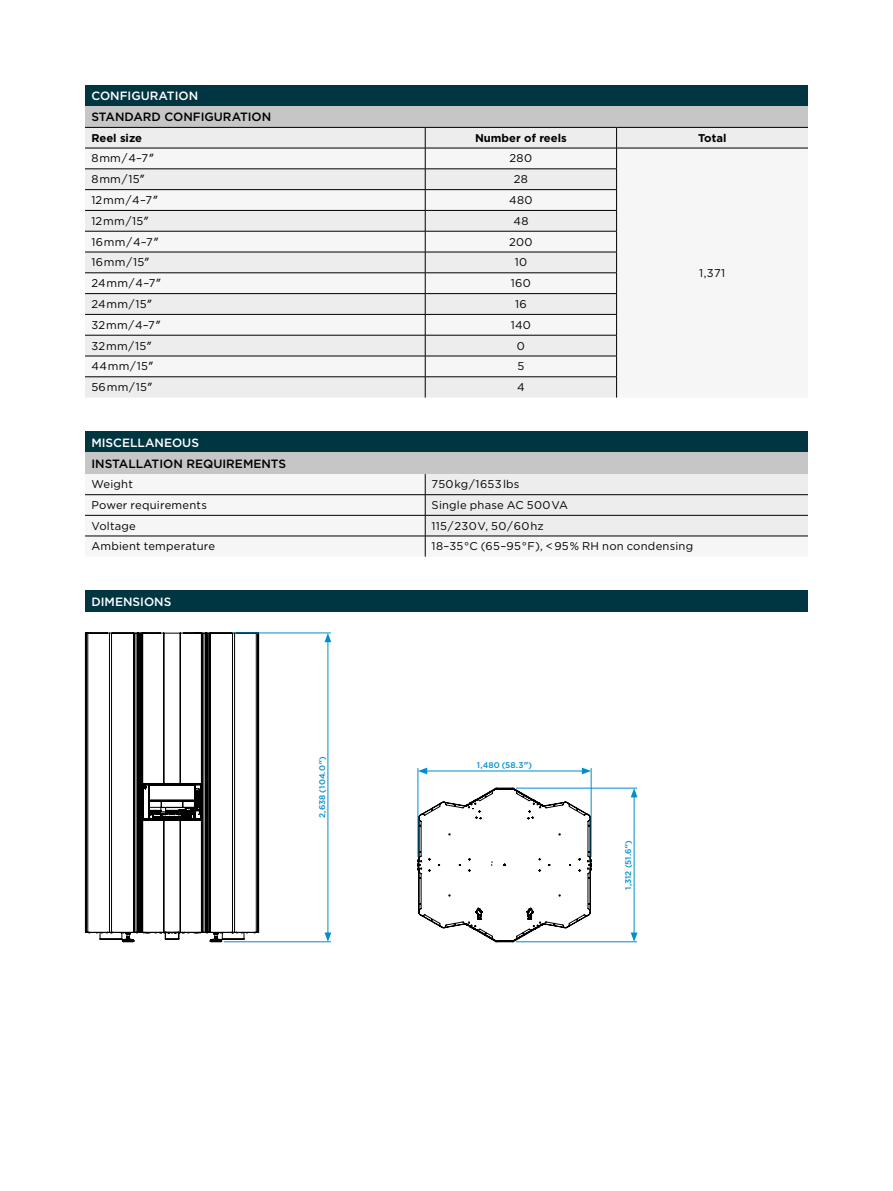
<style>
.page{position:relative;width:893px;height:1191px;background:#fff}
.page>*{position:absolute;margin:0;border:0;box-sizing:border-box;transform-origin:0 0}
.t1{font:500 12px "Gotham";color:#000}
.t2{font:500 12px "Gotham";color:#fff}
.t3{font:11.25px "Gotham";letter-spacing:.02em;color:#000}
.t4{font:700 11.25px "Gotham";color:#000}
.t5{font:500 8.25px "Gotham";letter-spacing:.01em;color:#008ecc}
.s1{font-family:"Helvetica Neue"}
.s2{font-family:"Helvetica Neue";font-weight:700}
</style>
<div class="page">
<div style="left:85px;top:85px;width:723px;height:21px;background:#003542"></div>
<div style="left:85px;top:106px;width:723px;height:21px;background:#c6c6c6"></div>
<div style="left:85px;top:128px;width:723px;height:20px;background:#ededed"></div>
<svg style="left:85px;top:149px;width:533px;height:248px;fill:#ededed"></svg>
<hr style="left:85px;top:148px;width:340px;height:1px;background:#000">
<hr style="left:425px;top:148px;width:192px;height:1px;background:#000">
<hr style="left:617px;top:148px;width:191px;height:1px;background:#000">
<hr style="left:85px;top:169px;width:340px;height:1px;background:#000">
<hr style="left:425px;top:169px;width:192px;height:1px;background:#000">
<hr style="left:85px;top:189px;width:340px;height:1px;background:#000">
<hr style="left:425px;top:189px;width:192px;height:1px;background:#000">
<hr style="left:85px;top:210px;width:340px;height:1px;background:#000">
<hr style="left:425px;top:210px;width:192px;height:1px;background:#000">
<hr style="left:85px;top:231px;width:340px;height:1px;background:#000">
<hr style="left:425px;top:231px;width:192px;height:1px;background:#000">
<hr style="left:85px;top:252px;width:340px;height:1px;background:#000">
<hr style="left:425px;top:252px;width:192px;height:1px;background:#000">
<hr style="left:85px;top:272px;width:340px;height:1px;background:#000">
<hr style="left:425px;top:272px;width:192px;height:1px;background:#000">
<hr style="left:85px;top:293px;width:340px;height:1px;background:#000">
<hr style="left:425px;top:293px;width:192px;height:1px;background:#000">
<hr style="left:85px;top:314px;width:340px;height:1px;background:#000">
<hr style="left:425px;top:314px;width:192px;height:1px;background:#000">
<hr style="left:85px;top:335px;width:340px;height:1px;background:#000">
<hr style="left:425px;top:335px;width:192px;height:1px;background:#000">
<hr style="left:85px;top:356px;width:340px;height:1px;background:#000">
<hr style="left:425px;top:356px;width:192px;height:1px;background:#000">
<hr style="left:85px;top:376px;width:340px;height:1px;background:#000">
<hr style="left:425px;top:376px;width:192px;height:1px;background:#000">
<svg style="left:425px;top:128px;width:1px;height:269px"></svg>
<svg style="left:616px;top:128px;width:1px;height:269px"></svg>
<hr style="left:85px;top:127px;width:340px;height:1px;background:#000">
<hr style="left:425px;top:127px;width:192px;height:1px;background:#000">
<hr style="left:617px;top:127px;width:191px;height:1px;background:#000">
<div style="left:85px;top:432px;width:723px;height:21px;background:#003542"></div>
<div style="left:85px;top:453px;width:723px;height:21px;background:#c6c6c6"></div>
<div style="left:85px;top:474px;width:340px;height:82px;background:#f6f6f6"></div>
<svg style="left:425px;top:474px;width:383px;height:82px"></svg>
<hr style="left:85px;top:494px;width:340px;height:1px;background:#000">
<hr style="left:425px;top:494px;width:383px;height:1px;background:#000">
<hr style="left:85px;top:515px;width:340px;height:1px;background:#000">
<hr style="left:425px;top:515px;width:383px;height:1px;background:#000">
<hr style="left:85px;top:536px;width:340px;height:1px;background:#000">
<hr style="left:425px;top:536px;width:383px;height:1px;background:#000">
<div style="left:85px;top:591px;width:723px;height:21px;background:#003542"></div>
<svg style="left:85px;top:632px;width:174px;height:310px"></svg>
<hr style="left:234px;top:632px;width:97px;height:1px;background:#008ecc">
<hr style="left:224px;top:941px;width:107px;height:1px;background:#008ecc">
<hr style="left:328px;top:640px;width:1px;height:295px;background:#008ecc">
<svg style="left:325px;top:633px;width:6px;height:9px"></svg>
<svg style="left:325px;top:932px;width:6px;height:9px"></svg>
<svg style="left:417px;top:787px;width:175px;height:155px"></svg>
<hr style="left:418px;top:768px;width:1px;height:89px;background:#008ecc">
<hr style="left:591px;top:768px;width:1px;height:89px;background:#008ecc">
<hr style="left:516px;top:788px;width:121px;height:1px;background:#008ecc">
<hr style="left:516px;top:941px;width:121px;height:1px;background:#008ecc">
<hr style="left:634px;top:795px;width:1px;height:140px;background:#008ecc">
<svg style="left:631px;top:788px;width:6px;height:9px"></svg>
<svg style="left:631px;top:932px;width:6px;height:9px"></svg>
<hr style="left:425px;top:770px;width:159px;height:1px;background:#008ecc">
<svg style="left:418px;top:767px;width:9px;height:7px"></svg>
<svg style="left:582px;top:767px;width:9px;height:7px"></svg>
<p class="t2" style="left:91px;top:88px;width:108px">CONFIGURATION</p>
<p class="t1" style="left:91px;top:109px;width:181px">STANDARD CONFIGURATION</p>
<p class="t4" style="left:91px;top:130px;width:52px">Reel size</p>
<p class="t4" style="left:475px;top:130px;width:93px">Number of reels</p>
<p class="t4" style="left:698px;top:130px;width:30px">Total</p>
<p class="t3" style="left:91px;top:151px;width:64px">8 mm / 4–7<span class="s1">″</span></p>
<p class="t3" style="left:510px;top:151px;width:24px">280</p>
<p class="t3" style="left:91px;top:172px;width:55px">8 mm / 15<span class="s1">″</span></p>
<p class="t3" style="left:514px;top:172px;width:16px">28</p>
<p class="t3" style="left:91px;top:193px;width:68px">12 mm / 4–7<span class="s1">″</span></p>
<p class="t3" style="left:509px;top:193px;width:25px">480</p>
<p class="t3" style="left:91px;top:214px;width:59px">12 mm / 15<span class="s1">″</span></p>
<p class="t3" style="left:513px;top:214px;width:17px">48</p>
<p class="t3" style="left:91px;top:234px;width:69px">16 mm / 4–7<span class="s1">″</span></p>
<p class="t3" style="left:509px;top:234px;width:25px">200</p>
<p class="t3" style="left:91px;top:255px;width:60px">16 mm / 15<span class="s1">″</span></p>
<p class="t3" style="left:515px;top:255px;width:14px">10</p>
<p class="t3" style="left:91px;top:276px;width:72px">24 mm / 4–7<span class="s1">″</span></p>
<p class="t3" style="left:511px;top:276px;width:22px">160</p>
<p class="t3" style="left:91px;top:297px;width:62px">24 mm / 15<span class="s1">″</span></p>
<p class="t3" style="left:515px;top:297px;width:13px">16</p>
<p class="t3" style="left:91px;top:318px;width:71px">32 mm / 4–7<span class="s1">″</span></p>
<p class="t3" style="left:511px;top:317px;width:22px">140</p>
<p class="t3" style="left:91px;top:338px;width:62px">32 mm / 15<span class="s1">″</span></p>
<p class="t3" style="left:517px;top:338px;width:10px">0</p>
<p class="t3" style="left:91px;top:359px;width:64px">44 mm / 15<span class="s1">″</span></p>
<p class="t3" style="left:517px;top:359px;width:8px">5</p>
<p class="t3" style="left:91px;top:380px;width:63px">56 mm / 15<span class="s1">″</span></p>
<p class="t3" style="left:517px;top:380px;width:9px">4</p>
<p class="t3" style="left:699px;top:265px;width:28px">1,371</p>
<p class="t2" style="left:91px;top:434px;width:109px">MISCELLANEOUS</p>
<p class="t1" style="left:91px;top:455px;width:196px">INSTALLATION REQUIREMENTS</p>
<p class="t3" style="left:91px;top:477px;width:43px">Weight</p>
<p class="t3" style="left:432px;top:477px;width:89px">750 kg / 1653 lbs</p>
<p class="t3" style="left:91px;top:498px;width:117px">Power requirements</p>
<p class="t3" style="left:432px;top:498px;width:138px">Single phase AC 500 VA</p>
<p class="t3" style="left:91px;top:518px;width:46px">Voltage</p>
<p class="t3" style="left:432px;top:518px;width:113px">115 / 230 V, 50 / 60 hz</p>
<p class="t3" style="left:91px;top:539px;width:125px">Ambient temperature</p>
<p class="t3" style="left:432px;top:539px;width:263px">18–35 °C (65–95 °F), &lt; 95 % RH non condensing</p>
<p class="t2" style="left:91px;top:593px;width:81px">DIMENSIONS</p>
<p class="t5" style="left:317px;top:818px;width:63px;rotate:-90deg">2,638 (104.0<span class="s2">″</span>)</p>
<p class="t5" style="left:477px;top:759px;width:57px">1,480 (58.3<span class="s2">″</span>)</p>
<p class="t5" style="left:623px;top:890px;width:51px;rotate:-90deg">1,312 (51.6<span class="s2">″</span>)</p>
</div>
